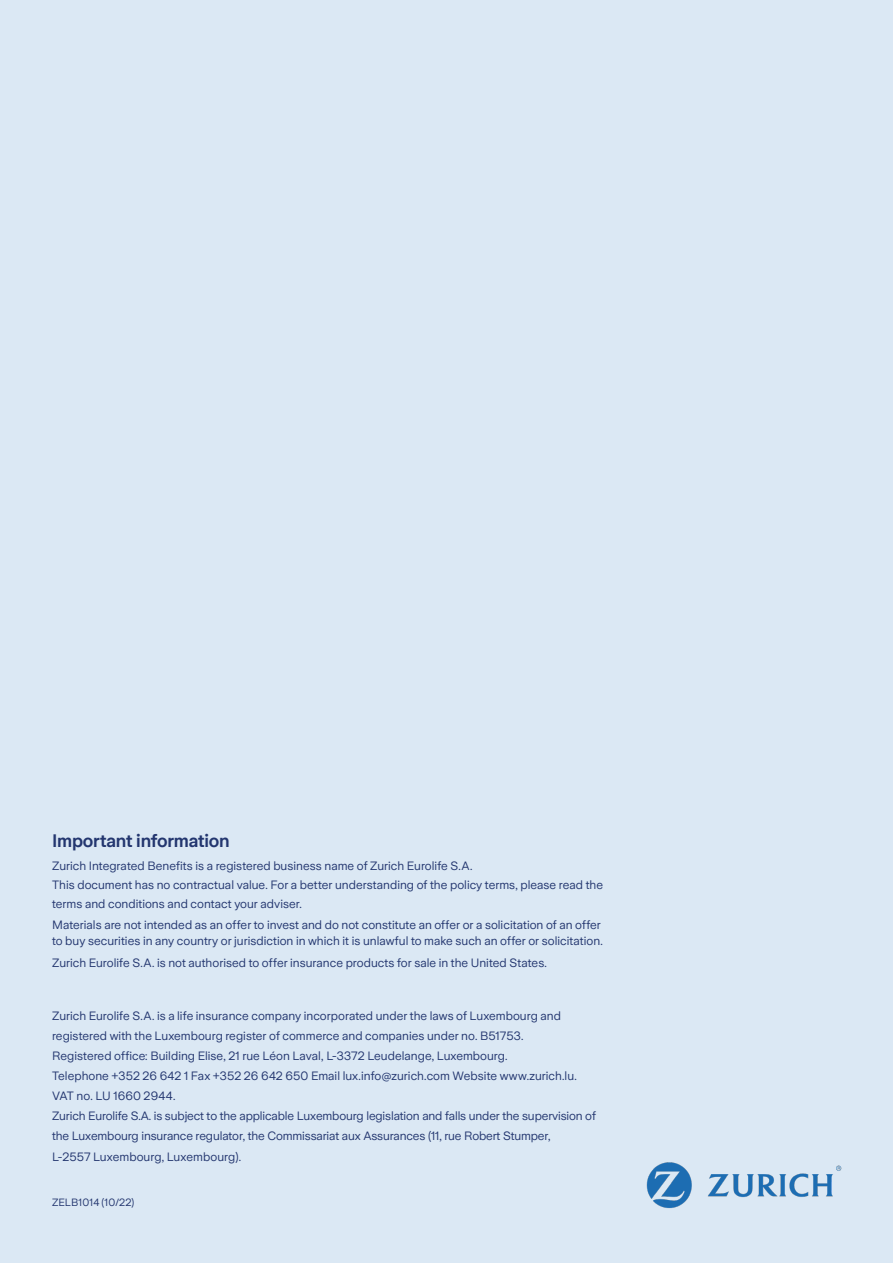
<style>
.page{position:relative;width:893px;height:1263px;background:#dbe8f4}
.page>*{position:absolute;margin:0;border:0;box-sizing:border-box;transform-origin:0 0}
.Zurich_body{font:600 18px "Zurich Sans";letter-spacing:-.015em;color:#23366f}
.Zurich_body-2{font:12px/20.1px "Zurich Sans";color:#23366f}
.Zurich_body-3{font:10.5px "Zurich Sans";letter-spacing:.015em;color:#23366f}
.s1{font-style:inherit}
</style>
<div class="page">
<img style="left:646px;top:1162px;width:196px;height:47px">
<p class="Zurich_body" style="left:52px;top:831px;width:179px">Important information</p>
<p class="Zurich_body-2" style="left:52px;top:857px;width:552px;line-height:18.6px">Zurich Integrated Benefits is a registered business name of Zurich Eurolife S.A.<br>This document has no contractual value. For a better understanding of the policy terms, please read the terms and conditions and contact your adviser.</p>
<p class="Zurich_body-2" style="left:52px;top:916px;width:552px;line-height:16.5px">Materials are not intended as an offer to invest and do not constitute an offer or a solicitation of an offer to buy securities in any country or jurisdiction in which it is unlawful to make such an offer or solicitation.</p>
<p class="Zurich_body-2" style="left:52px;top:953px;width:496px">Zurich Eurolife S.A. is not authorised to offer insurance products for sale in the United States.</p>
<p class="Zurich_body-2" style="left:52px;top:1005px;width:545px">Zurich Eurolife S.A. is a life insurance company incorporated under the laws of Luxembourg and registered with the Luxembourg register of commerce and companies under no. B51753.<br>Registered office: Building Elise, 21 rue Léon Laval, L-3372 Leudelange, Luxembourg.<br>Telephone +352 26 642 1 Fax +352 26 642 650 Email lux.info@zurich.com Website www.zurich.lu.<br>VAT no. LU 1660 2944.<br>Zurich Eurolife S.A. is subject to the applicable Luxembourg legislation and falls under the supervision of the Luxembourg insurance regulator, the Commissariat aux Assurances (<span class="s1">11</span>, <span class="s1">rue Robert Stumper</span>,<br>L-<span class="s1">2557</span> Luxembourg, Luxembourg).</p>
<p class="Zurich_body-3" style="left:52px;top:1197px;width:84px">ZELB1014 (10/22)</p>
</div>
